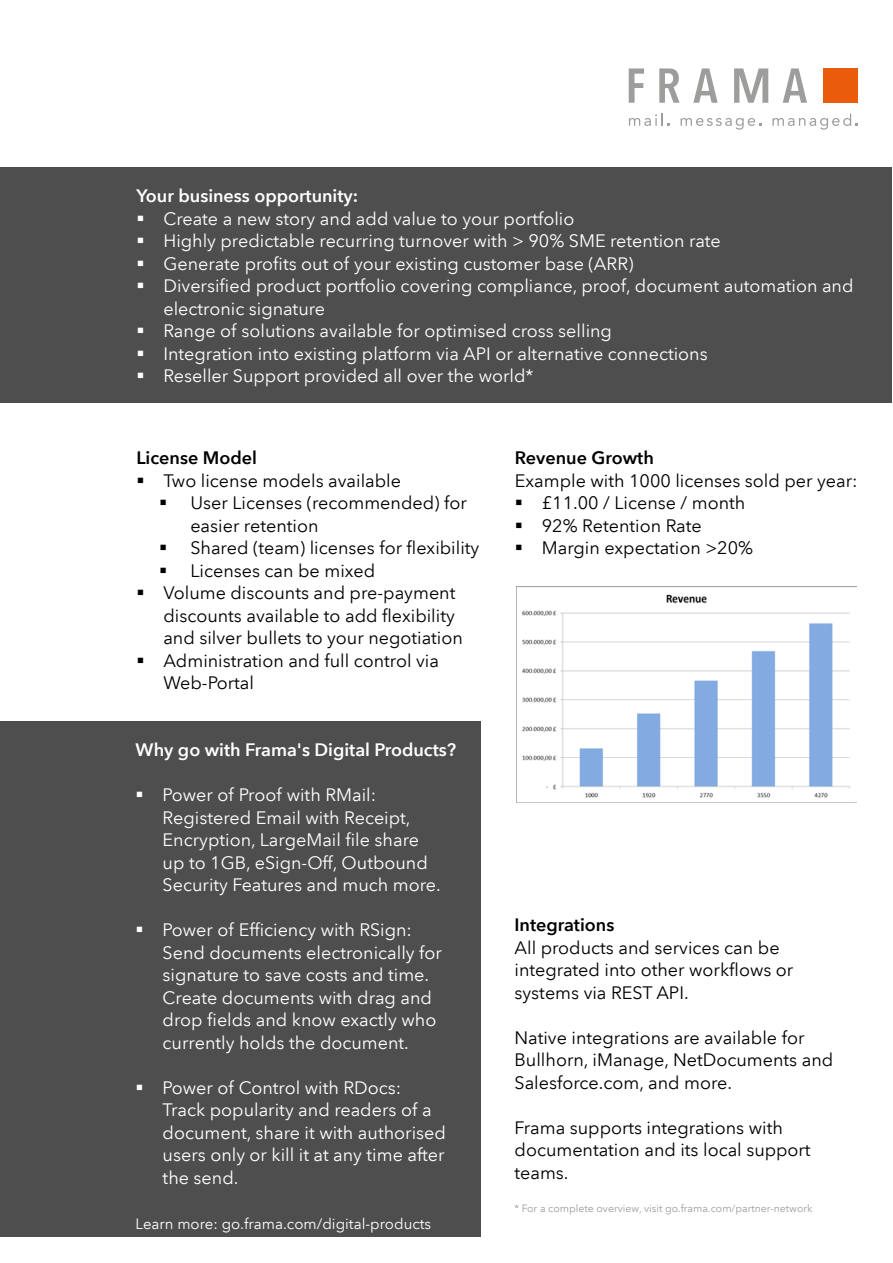
<style>
.page{position:relative;width:893px;height:1263px;background:#fff}
.page>*{position:absolute;margin:0;border:0;box-sizing:border-box;transform-origin:0 0}
.t1{font:18px/22.5px "Avenir Next LT Pro";color:#fff}
.t2{font:18px/22.5px "Avenir Next LT Pro";color:#000}
.t3{font:600 18px "Avenir Next LT Pro";color:#fff}
.t4{font:600 18px "Avenir Next LT Pro";color:#000}
.t5{font:15px "Avenir Next LT Pro";color:#fff}
.t6{font:10.5px "Avenir Next LT Pro";color:#9d9d9c}
</style>
<div class="page">
<div style="left:0;top:721px;width:480px;height:515px;background:#4f4e4e"></div>
<div style="left:823px;top:68px;width:35px;height:35px;background:#ea5b0b"></div>
<svg style="left:629px;top:68px;width:15px;height:35px"></svg>
<svg style="left:659px;top:68px;width:21px;height:35px"></svg>
<svg style="left:693px;top:68px;width:25px;height:35px"></svg>
<svg style="left:783px;top:68px;width:24px;height:35px"></svg>
<svg style="left:734px;top:68px;width:34px;height:35px"></svg>
<svg style="left:629px;top:114px;width:40px;height:12px"></svg>
<svg style="left:680px;top:118px;width:81px;height:12px"></svg>
<svg style="left:772px;top:114px;width:86px;height:16px"></svg>
<img style="left:516px;top:586px;width:341px;height:216px">
<div style="left:0;top:167px;width:892px;height:236px;background:#4f4e4e"></div>
<p class="t3" style="left:136px;top:185px;width:223px">Your business opportunity:</p>
<p class="t1" style="left:163px;top:207px;width:692px">Create a new story and add value to your portfolio<br>Highly predictable recurring turnover with &gt; 90% SME retention rate<br>Generate profits out of your existing customer base (ARR)<br>Diversified product portfolio covering compliance, proof, document automation and electronic signature<br>Range of solutions available for optimised cross selling<br>Integration into existing platform via API or alternative connections<br>Reseller Support provided all over the world*</p>
<p class="t4" style="left:136px;top:447px;width:122px">License Model</p>
<p class="t2" style="left:163px;top:469px;width:239px">Two license models available</p>
<p class="t2" style="left:190px;top:492px;width:278px">User Licenses (recommended) for</p>
<p class="t2" style="left:190px;top:514px;width:130px">easier retention</p>
<p class="t2" style="left:190px;top:537px;width:290px">Shared (team) licenses for flexibility</p>
<p class="t2" style="left:190px;top:559px;width:186px">Licenses can be mixed</p>
<p class="t2" style="left:163px;top:582px;width:294px">Volume discounts and pre-payment</p>
<p class="t2" style="left:163px;top:604px;width:293px">discounts available to add flexibility</p>
<p class="t2" style="left:163px;top:627px;width:301px">and silver bullets to your negotiation</p>
<p class="t2" style="left:163px;top:649px;width:277px">Administration and full control via</p>
<p class="t2" style="left:163px;top:672px;width:92px">Web-Portal</p>
<p class="t3" style="left:136px;top:739px;width:322px">Why go with Frama's Digital Products?</p>
<p class="t1" style="left:163px;top:784px;width:280px">Power of Proof with RMail:<br>Registered Email with Receipt,<br>Encryption, LargeMail file share up to 1GB, eSign-Off, Outbound<br>Security Features and much more.</p>
<p class="t1" style="left:163px;top:919px;width:281px">Power of Efficiency with RSign:<br>Send documents electronically for signature to save costs and time.<br>Create documents with drag and drop fields and know exactly who currently holds the document.</p>
<p class="t1" style="left:163px;top:1076px;width:285px">Power of Control with RDocs:<br>Track popularity and readers of a document, share it with authorised users only or kill it at any time after the send.</p>
<p class="t5" style="left:136px;top:1214px;width:297px">Learn more: go.frama.com/digital-products</p>
<p class="t4" style="left:515px;top:447px;width:141px">Revenue Growth</p>
<p class="t2" style="left:542px;top:469px;width:317px;text-indent:-27px">Example with 1000 licenses sold per year: £11.00 / License / month<br>92% Retention Rate<br>Margin expectation &gt;20%</p>
<p class="t4" style="left:514px;top:914px;width:101px">Integrations</p>
<p class="t2" style="left:514px;top:936px;width:280px">All products and services can be integrated into other workflows or systems via REST API.</p>
<p class="t2" style="left:514px;top:1026px;width:320px">Native integrations are available for<br>Bullhorn, iManage, NetDocuments and<br>Salesforce.com, and more.</p>
<p class="t2" style="left:514px;top:1116px;width:298px">Frama supports integrations with documentation and its local support teams.</p>
<p class="t6" style="left:514px;top:1202px;width:300px">* For a complete overview, visit go.frama.com/partner-network</p>
</div>
